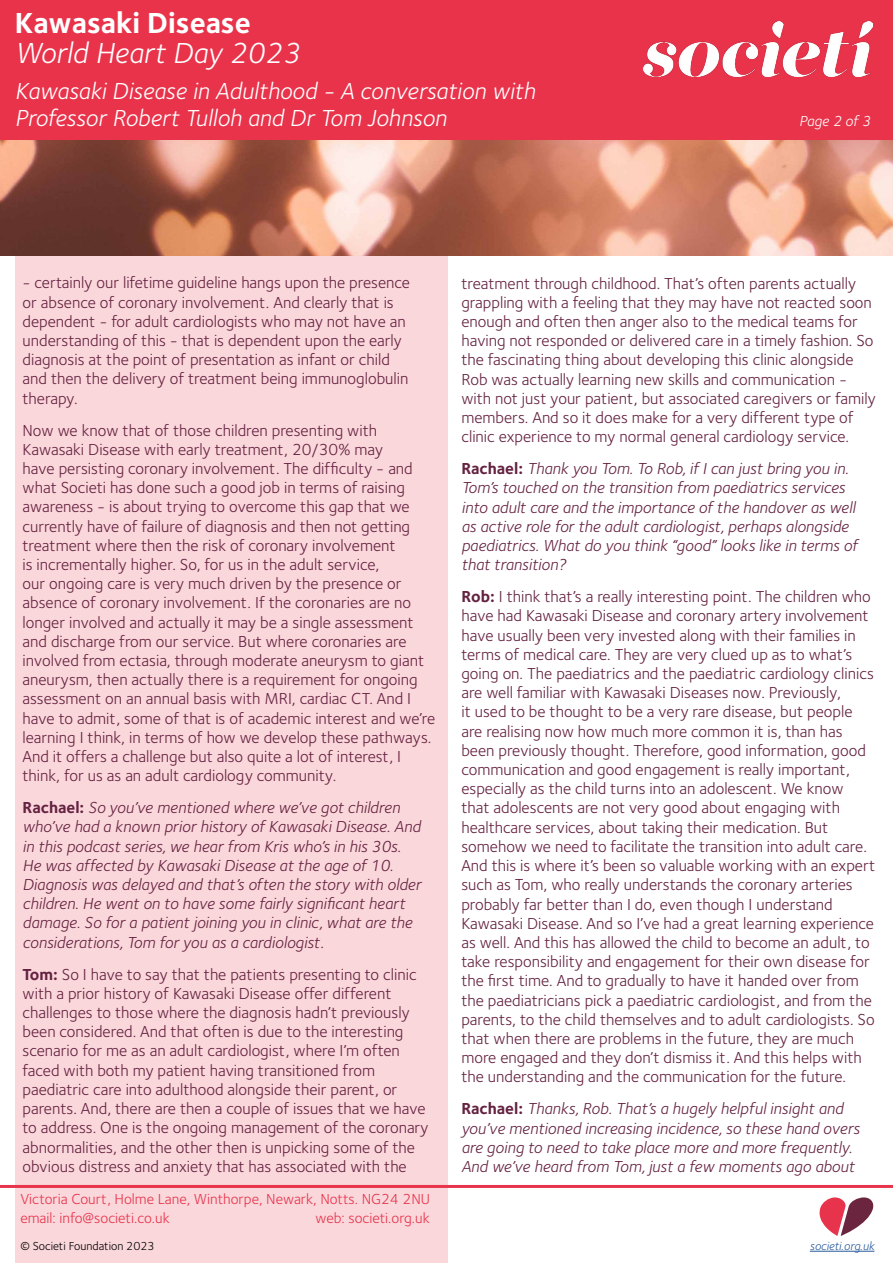
<style>
.page{position:relative;width:893px;height:1263px;background:#fff}
.page>*{position:absolute;margin:0;border:0;box-sizing:border-box;transform-origin:0 0}
.t1{font:italic 30px "Foundry Sterling";color:#fff}
.t2{font:700 30px "Foundry Sterling";color:#fff}
.t3{font:italic 24px/27px "Foundry Sterling";color:#fff}
.t4{font:16.5px/19.2px "Foundry Sterling";color:#642140}
.t5{font:italic 16.5px/19.2px "Foundry Sterling";color:#642140}
.t6{font:15px/19.5px "Foundry Sterling";color:#e7344c}
.t7{font:italic 15px "Foundry Sterling";letter-spacing:-.01em;color:#fff}
.t8{font:12px "Foundry Sterling";color:#000}
.t9{font:italic 12px "Foundry Sterling";color:#275b9b}
.s1{font-weight:700;font-style:normal}
.s2{font-weight:700}
</style>
<div class="page">
<div style="left:15px;top:11px;width:433px;height:1252px;background:#fad7db"></div>
<hr style="left:0;top:1185px;width:893px;height:3px;background:#e7344c">
<svg style="left:820px;top:1197px;width:53px;height:39px"></svg>
<hr style="left:810px;top:1251px;width:64px;height:1px;background:#275b9b">
<div style="left:0;top:0;width:893px;height:140px;background:#e8334b"></div>
<img style="left:643px;top:21px;width:230px;height:55px">
<img style="left:0;top:140px;width:893px;height:115px">
<h1 class="t2" style="left:15px;top:5px;width:238px">Kawasaki Disease</h1>
<h1 class="t1" style="left:15px;top:36px;width:287px">World Heart Day 2023</h1>
<h2 class="t3" style="left:15px;top:77px;width:522px">Kawasaki Disease in Adulthood - A conversation with<br>Professor Robert Tulloh and Dr Tom Johnson</h2>
<p class="t7" style="left:799px;top:112px;width:73px">Page 2 of 3</p>
<p class="t4" style="left:23px;top:273px;width:389px">- certainly our lifetime guideline hangs upon the presence or absence of coronary involvement. And clearly that is dependent - for adult cardiologists who may not have an understanding of this - that is dependent upon the early diagnosis at the point of presentation as infant or child and then the delivery of treatment being immunoglobulin therapy.</p>
<p class="t4" style="left:23px;top:420px;width:414px">Now we know that of those children presenting with Kawasaki Disease with early treatment, 20/30% may<br>have persisting coronary involvement. The difficulty - and what Societi has done such a good job in terms of raising awareness - is about trying to overcome this gap that we currently have of failure of diagnosis and then not getting treatment where then the risk of coronary involvement<br>is incrementally higher. So, for us in the adult service,<br>our ongoing care is very much driven by the presence or absence of coronary involvement. If the coronaries are no longer involved and actually it may be a single assessment and discharge from our service. But where coronaries are involved from ectasia, through moderate aneurysm to giant aneurysm, then actually there is a requirement for ongoing assessment on an annual basis with MRI, cardiac CT. And I have to admit, some of that is of academic interest and we’re learning I think, in terms of how we develop these pathways.<br>And it offers a challenge but also quite a lot of interest, I think, for us as an adult cardiology community.</p>
<p class="t5" style="left:23px;top:798px;width:400px"><span class="s1">Rachael:</span> So you’ve mentioned where we’ve got children who’ve had a known prior history of Kawasaki Disease. And in this podcast series, we hear from Kris who’s in his 30s.<br>He was affected by Kawasaki Disease at the age of 10.<br>Diagnosis was delayed and that’s often the story with older children. He went on to have some fairly significant heart damage. So for a patient joining you in clinic, what are the considerations, Tom for you as a cardiologist.</p>
<p class="t4" style="left:23px;top:964px;width:408px"><span class="s2">Tom:</span> So I have to say that the patients presenting to clinic with a prior history of Kawasaki Disease offer different challenges to those where the diagnosis hadn’t previously been considered. And that often is due to the interesting scenario for me as an adult cardiologist, where I’m often faced with both my patient having transitioned from paediatric care into adulthood alongside their parent, or parents. And, there are then a couple of issues that we have to address. One is the ongoing management of the coronary abnormalities, and the other then is unpicking some of the obvious distress and anxiety that has associated with the</p>
<p class="t6" style="left:20px;top:1189px;width:411px">Victoria Court, Holme Lane, Winthorpe, Newark, Notts. NG24 2NU email: info@societi.co.uk</p>
<p class="t6" style="left:316px;top:1208px;width:116px">web: societi.org.uk</p>
<p class="t4" style="left:461px;top:273px;width:416px">treatment through childhood. That’s often parents actually grappling with a feeling that they may have not reacted soon enough and often then anger also to the medical teams for having not responded or delivered care in a timely fashion. So the fascinating thing about developing this clinic alongside Rob was actually learning new skills and communication - with not just your patient, but associated caregivers or family members. And so it does make for a very different type of clinic experience to my normal general cardiology service.</p>
<p class="t5" style="left:461px;top:459px;width:398px"><span class="s1">Rachael:</span> Thank you Tom. To Rob, if I can just bring you in.<br>Tom’s touched on the transition from paediatrics services into adult care and the importance of the handover as well as active role for the adult cardiologist, perhaps alongside paediatrics. What do you think “good” looks like in terms of that transition?</p>
<p class="t4" style="left:461px;top:587px;width:415px"><span class="s2">Rob:</span> I think that’s a really interesting point. The children who have had Kawasaki Disease and coronary artery involvement have usually been very invested along with their families in terms of medical care. They are very clued up as to what’s going on. The paediatrics and the paediatric cardiology clinics are well familiar with Kawasaki Diseases now. Previously,<br>it used to be thought to be a very rare disease, but people are realising now how much more common it is, than has been previously thought. Therefore, good information, good communication and good engagement is really important, especially as the child turns into an adolescent. We know that adolescents are not very good about engaging with healthcare services, about taking their medication. But somehow we need to facilitate the transition into adult care.<br>And this is where it’s been so valuable working with an expert such as Tom, who really understands the coronary arteries probably far better than I do, even though I understand Kawasaki Disease. And so I’ve had a great learning experience as well. And this has allowed the child to become an adult, to take responsibility and engagement for their own disease for the first time. And to gradually to have it handed over from the paediatricians pick a paediatric cardiologist, and from the parents, to the child themselves and to adult cardiologists. So that when there are problems in the future, they are much more engaged and they don’t dismiss it. And this helps with the understanding and the communication for the future.</p>
<p class="t5" style="left:461px;top:1099px;width:400px"><span class="s1">Rachael:</span> Thanks, Rob. That’s a hugely helpful insight and you’ve mentioned increasing incidence, so these hand overs are going to need to take place more and more frequently.<br>And we’ve heard from Tom, just a few moments ago about</p>
<p class="t8" style="left:20px;top:1239px;width:136px">© Societi Foundation 2023</p>
<p class="t9" style="left:810px;top:1239px;width:66px">societi.org.uk</p>
</div>
